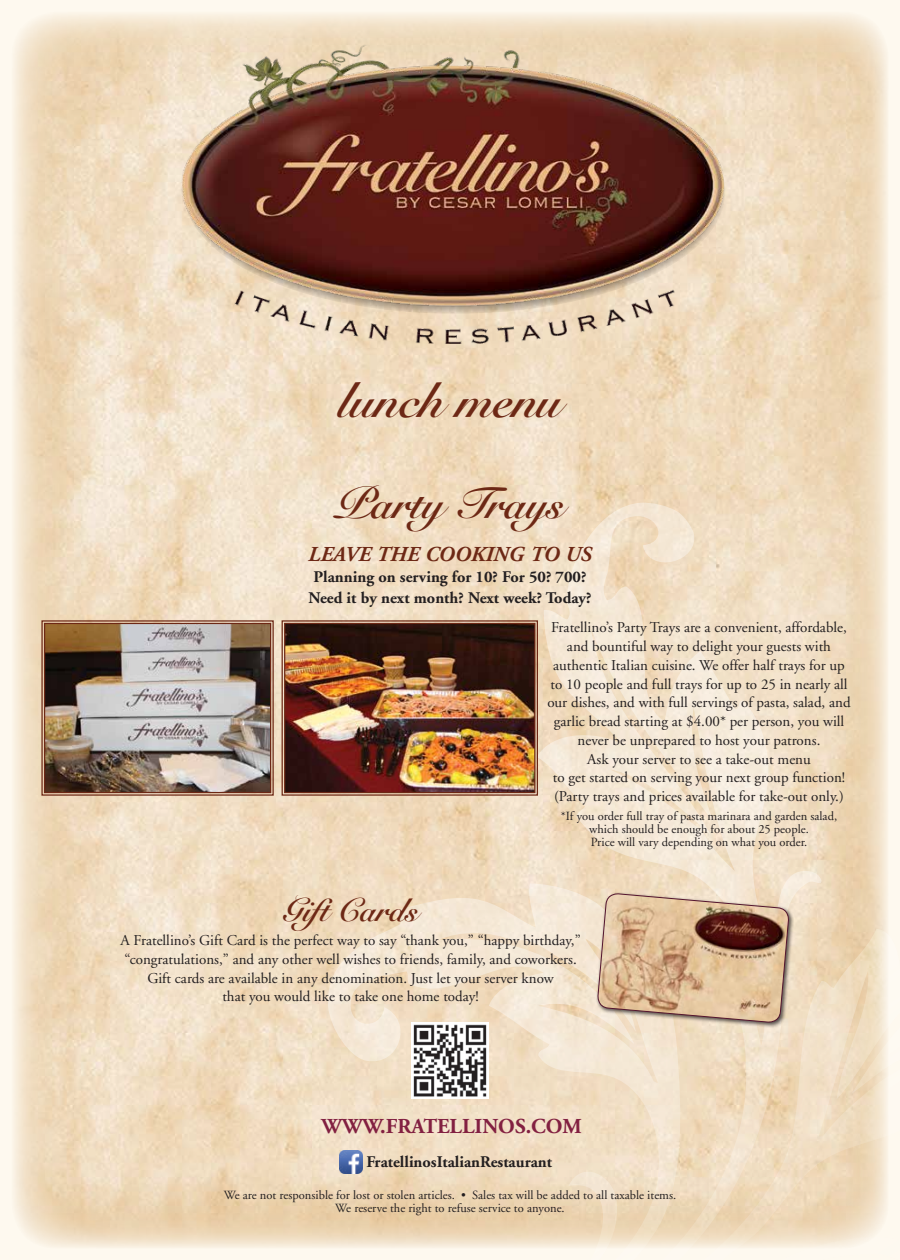
<style>
.page{position:relative;width:900px;height:1260px;background:#fef9ef}
.page>*{position:absolute;margin:0;border:0;box-sizing:border-box;transform-origin:0 0}
.t1{font:50px "Snell Roundhand Bold Script";color:#6d2815}
.t2{font:43.75px "Snell Roundhand Bold Script";color:#6d2815}
.t3{font:32.5px "Snell Roundhand Bold Script";color:#6d2815}
.t4{font:700 21.25px "Adobe Garamond";color:#822041}
.t5{font:italic 700 21.25px "Adobe Garamond";color:#6d2815}
.t6{font:700 16.25px/20.8px "Adobe Garamond";color:#231f20;text-align:center}
.t7{font:15px/18.8px "Adobe Garamond";color:#231f20;text-align:center}
.t8{font:12.5px/13.1px "Adobe Garamond";color:#231f20;text-align:center}
</style>
<div class="page">
<img style="left:14px;top:14px;width:874px;height:1234px">
<svg style="left:328px;top:503px;width:560px;height:745px;background:#f1dfc5"></svg>
<svg style="left:281px;top:620px;width:258px;height:176px;background:#a5755e"></svg>
<img style="left:283px;top:622px;width:253px;height:172px">
<img style="left:41px;top:620px;width:233px;height:176px">
<img style="left:340px;top:1151px;width:22px;height:22px">
<img style="left:412px;top:1022px;width:76px;height:77px">
<img style="left:164px;top:44px;width:576px;height:300px">
<div style="left:596px;top:892px;width:198px;height:136px;background:#231f20;opacity:.75"></div>
<svg style="left:597px;top:893px;width:192px;height:130px;background:#caa98a"></svg>
<h1 class="t1" style="left:338px;top:371px;width:225px">lunch menu</h1>
<h2 class="t2" style="left:336px;top:477px;width:230px">Party Trays</h2>
<h3 class="t5" style="left:308px;top:543px;width:285px">LEAVE THE COOKING TO US</h3>
<p class="t6" style="left:308px;top:567px;width:285px">Planning on serving for 10? For 50? 700?<br>Need it by next month? Next week? Today?</p>
<p class="t7" style="left:547px;top:619px;width:305px">Fratellino’s Party Trays are a convenient, affordable, and bountiful way to delight your guests with authentic Italian cuisine. We offer half trays for up to 10 people and full trays for up to 25 in nearly all our dishes, and with full servings of pasta, salad, and garlic bread starting at $4.00* per person, you will never be unprepared to host your patrons.<br>Ask your server to see a take-out menu<br>to get started on serving your next group function! (Party trays and prices available for take-out only.)</p>
<p class="t8" style="left:561px;top:810px;width:278px">*If you order full tray of pasta marinara and garden salad, which should be enough for about 25 people.<br>Price will vary depending on what you order.</p>
<h3 class="t3" style="left:283px;top:890px;width:137px">Gift Cards</h3>
<p class="t7" style="left:120px;top:931px;width:462px">A Fratellino’s Gift Card is the perfect way to say “thank you,” “happy birthday,” “congratulations,” and any other well wishes to friends, family, and coworkers.<br>Gift cards are available in any denomination. Just let your server know<br>that you would like to take one home today!</p>
<h3 class="t4" style="left:322px;top:1114px;width:262px">WWW.FRATELLINOS.COM</h3>
<p class="t6" style="left:366px;top:1152px;width:187px">FratellinosItalianRestaurant</p>
<p class="t8" style="left:224px;top:1189px;width:454px">We are not responsible for lost or stolen articles. • Sales tax will be added to all taxable items.<br>We reserve the right to refuse service to anyone.</p>
</div>
